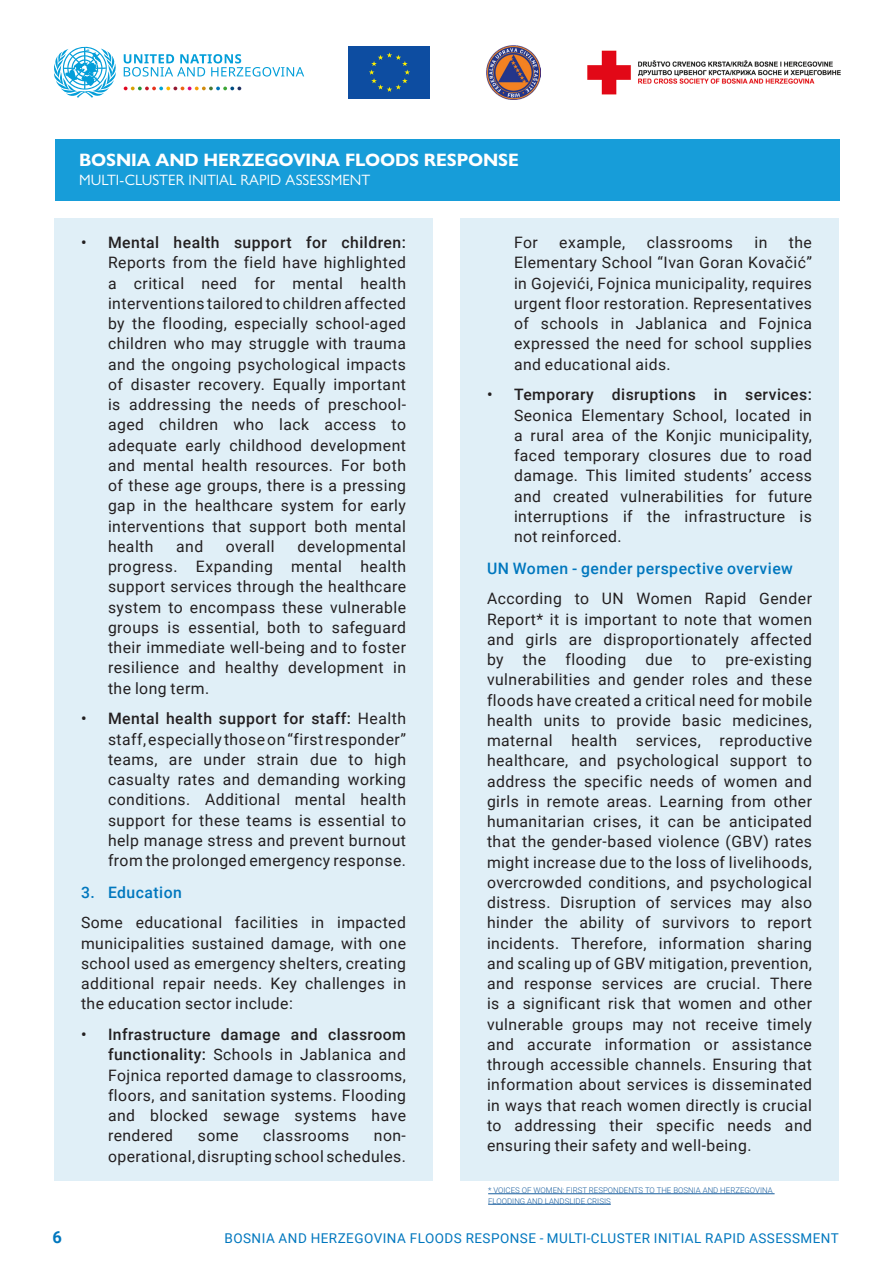
<style>
.page{position:relative;width:893px;height:1263px;background:#fff}
.page>*{position:absolute;margin:0;border:0;box-sizing:border-box;transform-origin:0 0}
.t1{font:700 18px "Gill Sans Nova";letter-spacing:-.01em;color:#fff}
.t2{font:700 16.5px "Roboto";color:#0077be}
.Box_Body{font:15.75px/20.2px "Roboto";letter-spacing:.03em;color:#231f20;text-align:justify}
.Box_Body-2{font:500 15.75px "Roboto";letter-spacing:.03em;color:#0077be}
.t3{font:15px "Gill Sans Nova";color:#fff}
.t4{font:13.5px "Roboto";letter-spacing:.035em;color:#0077be}
.t5{font:300 7.8px/10.5px "Roboto";color:#175d9e}
.s1{font-weight:500}
</style>
<div class="page">
<img style="left:587px;top:50px;width:254px;height:45px">
<svg style="left:54px;top:46px;width:62px;height:52px"></svg>
<svg style="left:124px;top:54px;width:180px;height:23px"></svg>
<svg style="left:124px;top:87px;width:117px;height:3px"></svg>
<img style="left:486px;top:45px;width:54px;height:54px">
<div style="left:349px;top:46px;width:81px;height:52px;background:#0d4da1"></div>
<svg style="left:369px;top:52px;width:41px;height:40px"></svg>
<div style="left:55px;top:140px;width:785px;height:61px;background:#179dd9"></div>
<div style="left:54px;top:218px;width:379px;height:524px;background:#e0eff7"></div>
<div style="left:54px;top:694px;width:379px;height:221px;background:#e0eff7"></div>
<div style="left:54px;top:898px;width:379px;height:160px;background:#e0eff7"></div>
<div style="left:54px;top:1010px;width:379px;height:200px;background:#e0eff7"></div>
<div style="left:460px;top:218px;width:379px;height:200px;background:#e0eff7"></div>
<div style="left:460px;top:370px;width:379px;height:221px;background:#e0eff7"></div>
<div style="left:460px;top:574px;width:379px;height:626px;background:#e0eff7"></div>
<div style="left:45px;top:1181px;width:830px;height:42px;background:#fff"></div>
<hr style="left:488px;top:1193px;width:287px;height:1px;background:#175d9e">
<hr style="left:488px;top:1204px;width:123px;height:1px;background:#175d9e">
<p class="t1" style="left:79px;top:149px;width:441px">BOSNIA AND HERZEGOVINA FLOODS RESPONSE</p>
<p class="t3" style="left:79px;top:171px;width:293px">MULTI-CLUSTER INITIAL RAPID ASSESSMENT</p>
<p class="Box_Body" style="left:108px;top:232px;width:300px;text-indent:-27px"><span class="s1">• Mental health support for children:<br></span>Reports from the field have highlighted a critical need for mental health interventions tailored to children affected by the flooding, especially school-aged children who may struggle with trauma and the ongoing psychological impacts of disaster recovery. Equally important is addressing the needs of preschool&shy;aged children who lack access to adequate early childhood development and mental health resources. For both of these age groups, there is a pressing gap in the healthcare system for early interventions that support both mental health</p>
<p class="Box_Body" style="left:108px;top:535px;width:300px;text-indent:189px">developmental progress. Expanding mental health support services through the healthcare system to encompass these vulnerable groups is essential, both to safeguard their immediate well-being and to foster resilience and healthy development in the long term.</p>
<p class="Box_Body" style="left:108px;top:708px;width:300px;text-indent:-27px"><span class="s1">• Mental health support for staff:</span> Health staff, especially those on “first responder” teams, are under strain due to high casualty rates and demanding working conditions. Additional mental health support for these teams is essential to help manage stress and prevent burnout from the prolonged emergency response.</p>
<p class="Box_Body-2" style="left:81px;top:881px;width:102px">3. Education</p>
<p class="Box_Body" style="left:81px;top:912px;width:327px">Some educational facilities in impacted municipalities sustained damage, with one school used as emergency shelters, creating additional repair needs. Key challenges in the education sector include:</p>
<p class="Box_Body" style="left:108px;top:1024px;width:300px;text-indent:-27px"><span class="s1">• Infrastructure damage and classroom functionality:</span> Schools in Jablanica and Fojnica reported damage to classrooms, floors, and sanitation systems. Flooding and blocked sewage systems have rendered</p>
<p class="Box_Body" style="left:176px;top:535px;width:29px">and</p>
<p class="Box_Body" style="left:226px;top:535px;width:50px">overall</p>
<p class="Box_Body" style="left:198px;top:1125px;width:42px">some</p>
<p class="Box_Body" style="left:263px;top:1125px;width:88px">classrooms</p>
<p class="Box_Body" style="left:108px;top:1125px;width:300px;text-align:right">non-<br>operational, disrupting school schedules.</p>
<p class="Box_Body" style="left:514px;top:232px;width:300px;text-indent:275px">the Elementary School “Ivan Goran Kovačić” in Gojevići, Fojnica municipality, requires urgent floor restoration. Representatives of schools in Jablanica and Fojnica expressed the need for school supplies and educational aids.</p>
<p class="Box_Body" style="left:514px;top:384px;width:300px;text-indent:-27px"><span class="s1">• Temporary disruptions in services:<br></span>Seonica Elementary School, located in a rural area of the Konjic municipality, faced temporary closures due to road damage. This limited students’ access and created vulnerabilities for future interruptions if the infrastructure is not reinforced.</p>
<p class="Box_Body-2" style="left:487px;top:557px;width:307px">UN Women - gender perspective overview</p>
<p class="Box_Body" style="left:487px;top:588px;width:327px">According to UN Women Rapid Gender Report* it is important to note that women and girls are disproportionately affected by the flooding due to pre-existing vulnerabilities and gender roles and these floods have created a critical need for mobile health units to provide basic medicines, maternal health services, reproductive healthcare, and psychological support to address the specific needs of women and girls in remote areas. Learning from other humanitarian crises, it can be anticipated that the gender-based violence (GBV) rates might increase due to the loss of livelihoods, overcrowded conditions, and psychological distress. Disruption of services may also hinder the ability of survivors to report incidents. Therefore, information sharing and scaling up of GBV mitigation, prevention, and response services are crucial. There is a significant risk that women and other vulnerable groups may not receive timely and accurate information or assistance through accessible channels. Ensuring that information about services is disseminated in ways that reach women directly is crucial to addressing their specific needs and ensuring their safety and well-being.</p>
<p class="t5" style="left:488px;top:1185px;width:286px">* VOICES OF WOMEN: FIRST RESPONDENTS TO THE BOSNIA AND HERZEGOVINA<br>FLOODING AND LANDSLIDE CRISIS</p>
<p class="Box_Body" style="left:514px;top:232px;width:25px">For</p>
<p class="Box_Body" style="left:559px;top:232px;width:67px">example,</p>
<p class="Box_Body" style="left:647px;top:232px;width:88px">classrooms</p>
<p class="Box_Body" style="left:754px;top:232px;width:14px">in</p>
<p class="t2" style="left:52px;top:1226px;width:11px">6</p>
<p class="t4" style="left:225px;top:1229px;width:616px">BOSNIA AND HERZEGOVINA FLOODS RESPONSE - MULTI-CLUSTER INITIAL RAPID ASSESSMENT</p>
</div>
